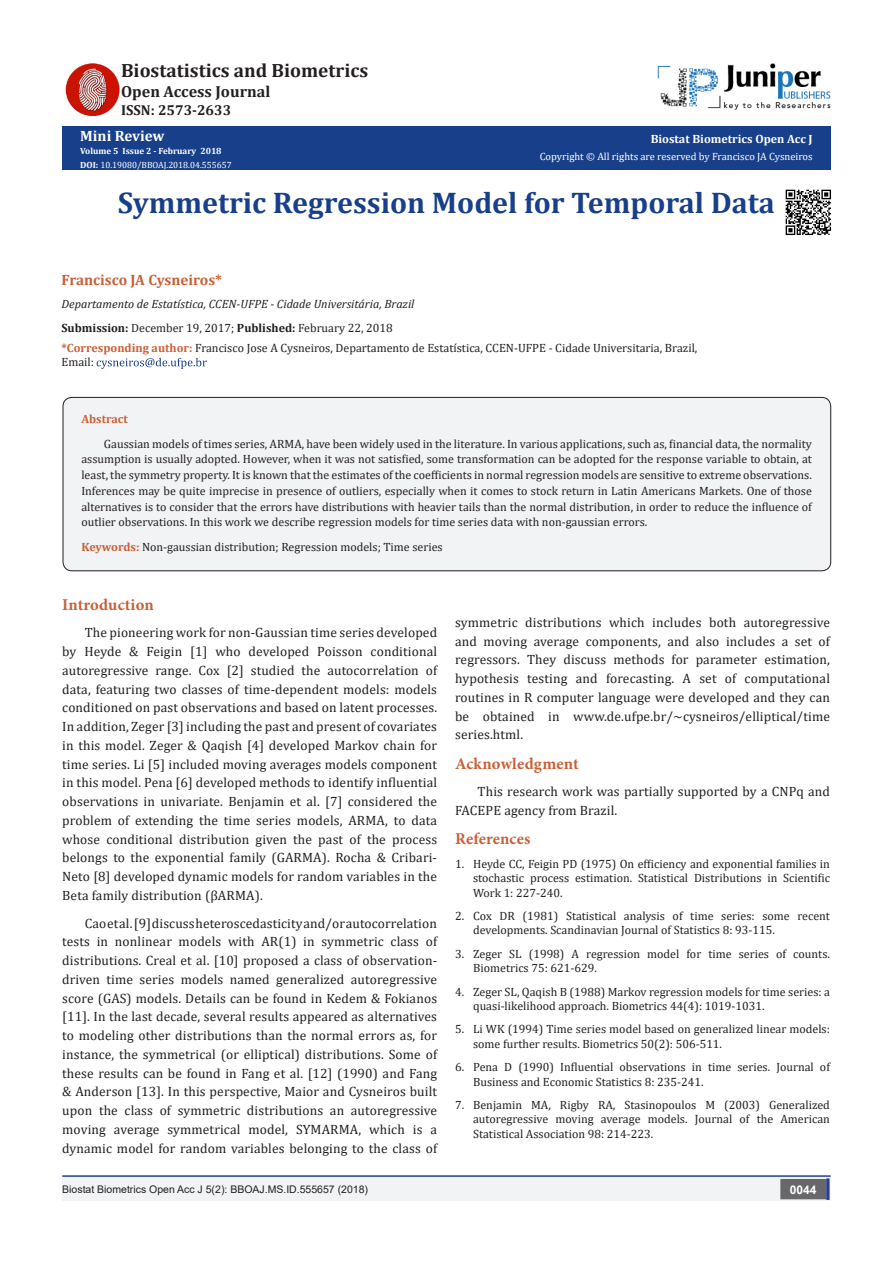
<style>
.page{position:relative;width:893px;height:1263px;background:#fff}
.page>*{position:absolute;margin:0;border:0;box-sizing:border-box;transform-origin:0 0}
.t1{font:700 30px "Cambria";color:#183f89}
.t2{font:700 19.2px "Cambria";color:#231f20}
.List_Paragraph{font:700 16.5px "Minion Pro";letter-spacing:.005em;color:#ca5f37}
.t3{font:700 16.05px "Cambria";color:#231f20}
.t4{font:700 15px "Cambria";color:#ca5f37}
.t5{font:700 15px "Cambria";color:#fff}
.t6{font:700 14.4px "Cambria";color:#231f20}
.List_Paragraph-2{font:13.5px/18.8px "Cambria";letter-spacing:.01em;color:#231f20;text-align:justify}
.t7{font:12px/14.4px "Cambria";color:#231f20}
.t8{font:italic 12px "Cambria";color:#231f20}
.t9{font:700 12px "Cambria";color:#fff}
.t10{font:700 12px "Cambria";color:#ca5f37}
.t11{font:700 12px "Arial";color:#fff}
.t12{font:10.5px "Arial";color:#231f20}
.t13{font:10.5px "Cambria";color:#fff}
.t14{font:9px "Cambria";color:#fff}
.t15{font:700 9px "Cambria";color:#fff}
.s1{font-weight:700;color:#fffefc}
.s2{font-weight:700}
.s3{font-weight:700;color:#ca5f37}
</style>
<div class="page">
<div style="left:62px;top:127px;width:769px;height:43px;background:#183f89"></div>
<svg style="left:97px;top:358px;width:110px;height:11px"></svg>
<hr style="left:62px;top:1175px;width:769px;height:2px;background:#253f8e">
<div style="left:62px;top:1177px;width:494px;height:24px;background:#f2f3f4"></div>
<div style="left:503px;top:1177px;width:328px;height:24px;background:#f2f3f4"></div>
<div style="left:781px;top:1180px;width:44px;height:18px;background:#68676a"></div>
<div style="left:780px;top:1179px;width:46px;height:20px;border:2px solid #68676a"></div>
<div style="left:826px;top:1178px;width:3px;height:22px;background:#253f8e;border:2px solid #253f8e"></div>
<img style="left:658px;top:63px;width:173px;height:47px">
<img style="left:65px;top:63px;width:55px;height:53px">
<div style="left:63px;top:397px;width:768px;height:174px;background:#f2f3f4;border-radius:9px"></div>
<div style="left:63px;top:397px;width:768px;height:174px;border:1px solid #231f20;border-radius:9px"></div>
<img style="left:785px;top:189px;width:47px;height:47px">
<p class="t2" style="left:121px;top:57px;width:249px">Biostatistics and Biometrics</p>
<p class="t3" style="left:121px;top:80px;width:151px">Open Access Journal</p>
<p class="t6" style="left:121px;top:100px;width:112px">ISSN: 2573-2633</p>
<p class="t5" style="left:80px;top:125px;width:86px">Mini Review</p>
<p class="t15" style="left:80px;top:145px;width:143px">Volume 5 Issue 2 - February 2018</p>
<p class="t14" style="left:80px;top:159px;width:153px"><span class="s1">DOI</span><span class="s2">:</span> 10.19080/BBOAJ.2018.04.555657</p>
<p class="t9" style="left:651px;top:131px;width:164px">Biostat Biometrics Open Acc J</p>
<p class="t13" style="left:540px;top:150px;width:275px">Copyright © All rights are reserved by Francisco JA Cysneiros</p>
<p class="t1" style="left:118px;top:181px;width:658px">Symmetric Regression Model for Temporal Data</p>
<p class="t4" style="left:62px;top:269px;width:162px">Francisco JA Cysneiros*</p>
<p class="t8" style="left:62px;top:296px;width:354px">Departamento de Estatística, CCEN-UFPE - Cidade Universitária, Brazil</p>
<p class="t7" style="left:62px;top:320px;width:333px"><span class="s2">Submission:</span> December 19, 2017; <span class="s2">Published:</span> February 22, 2018</p>
<p class="t7" style="left:62px;top:341px;width:637px"><span class="s3">*Corresponding author:</span> Francisco Jose A Cysneiros, Departamento de Estatística, CCEN-UFPE - Cidade Universitaria, Brazil,<br>Email:</p>
<p class="t10" style="left:81px;top:410px;width:48px">Abstract</p>
<p class="t7" style="left:81px;top:436px;width:732px;line-height:15.8px;text-align:justify;text-indent:22px">Gaussian models of times series, ARMA, have been widely used in the literature. In various applications, such as, financial data, the normality assumption is usually adopted. However, when it was not satisfied, some transformation can be adopted for the response variable to obtain, at least, the symmetry property. It is known that the estimates of the coefficients in normal regression models are sensitive to extreme observations.<br>Inferences may be quite imprecise in presence of outliers, especially when it comes to stock return in Latin Americans Markets. One of those alternatives is to consider that the errors have distributions with heavier tails than the normal distribution, in order to reduce the influence of outlier observations. In this work we describe regression models for time series data with non-gaussian errors.</p>
<p class="t7" style="left:81px;top:540px;width:363px"><span class="s3">Keywords:</span> Non-gaussian distribution; Regression models; Time series</p>
<p class="List_Paragraph" style="left:62px;top:593px;width:93px">Introduction</p>
<p class="List_Paragraph-2" style="left:62px;top:623px;width:376px;text-indent:22px">The pioneering work for non-Gaussian time series developed by Heyde &amp; Feigin [1] who developed Poisson conditional autoregressive range. Cox [2] studied the autocorrelation of data, featuring two classes of time-dependent models: models conditioned on past observations and based on latent processes.<br>In addition, Zeger [3] including the past and present of covariates in this model. Zeger &amp; Qaqish [4] developed Markov chain for time series. Li [5] included moving averages models component in this model. Pena [6] developed methods to identify influential observations in univariate. Benjamin et al. [7] considered the problem of extending the time series models, ARMA, to data whose conditional distribution given the past of the process belongs to the exponential family (GARMA). Rocha &amp; Cribari-Neto [8] developed dynamic models for random variables in the Beta family distribution (βARMA).</p>
<p class="List_Paragraph-2" style="left:62px;top:914px;width:376px;text-indent:22px">Cao et al. [9] discuss heteroscedasticity and/or autocorrelation tests in nonlinear models with AR(1) in symmetric class of distributions. Creal et al. [10] proposed a class of observation&shy;driven time series models named generalized autoregressive score (GAS) models. Details can be found in Kedem &amp; Fokianos [11]. In the last decade, several results appeared as alternatives to modeling other distributions than the normal errors as, for instance, the symmetrical (or elliptical) distributions. Some of these results can be found in Fang et al. [12] (1990) and Fang &amp; Anderson [13]. In this perspective, Maior and Cysneiros built upon the class of symmetric distributions an autoregressive moving average symmetrical model, SYMARMA, which is a dynamic model for random variables belonging to the class of</p>
<p class="List_Paragraph-2" style="left:455px;top:613px;width:376px">symmetric distributions which includes both autoregressive and moving average components, and also includes a set of regressors. They discuss methods for parameter estimation, hypothesis testing and forecasting. A set of computational routines in R computer language were developed and they can be obtained in www.de.ufpe.br/~cysneiros/elliptical/time series.html.</p>
<p class="List_Paragraph" style="left:455px;top:752px;width:125px">Acknowledgment</p>
<p class="List_Paragraph-2" style="left:455px;top:782px;width:376px;text-indent:22px">This research work was partially supported by a CNPq and<br>FACEPE agency from Brazil.</p>
<p class="List_Paragraph" style="left:455px;top:827px;width:77px">References</p>
<p class="t7" style="left:473px;top:856px;width:358px;text-align:justify;text-indent:-18px">1. Heyde CC, Feigin PD (1975) On efficiency and exponential families in stochastic process estimation. Statistical Distributions in Scientific Work 1: 227-240.</p>
<p class="t7" style="left:473px;top:909px;width:358px;text-indent:-18px">2. Cox DR (1981) Statistical analysis of time series: some recent developments. Scandinavian Journal of Statistics 8: 93-115.</p>
<p class="t7" style="left:473px;top:946px;width:358px;text-indent:-18px">3. Zeger SL (1998) A regression model for time series of counts.<br>Biometrics 75: 621-629.</p>
<p class="t7" style="left:473px;top:984px;width:358px;text-indent:-18px">4. Zeger SL, Qaqish B (1988) Markov regression models for time series: a quasi-likelihood approach. Biometrics 44(4): 1019-1031.</p>
<p class="t7" style="left:473px;top:1022px;width:358px;text-indent:-18px">5. Li WK (1994) Time series model based on generalized linear models: some further results. Biometrics 50(2): 506-511.</p>
<p class="t7" style="left:473px;top:1060px;width:358px;text-indent:-18px">6. Pena D (1990) Influential observations in time series. Journal of<br>Business and Economic Statistics 8: 235-241.</p>
<p class="t7" style="left:473px;top:1098px;width:358px;text-align:justify;text-indent:-18px">7. Benjamin MA, Rigby RA, Stasinopoulos M (2003) Generalized autoregressive moving average models. Journal of the American Statistical Association 98: 214-223.</p>
<p class="t12" style="left:62px;top:1182px;width:307px">Biostat Biometrics Open Acc J 5(2): BBOAJ.MS.ID.555657 (2018)</p>
<p class="t11" style="left:790px;top:1181px;width:28px">0044</p>
</div>
